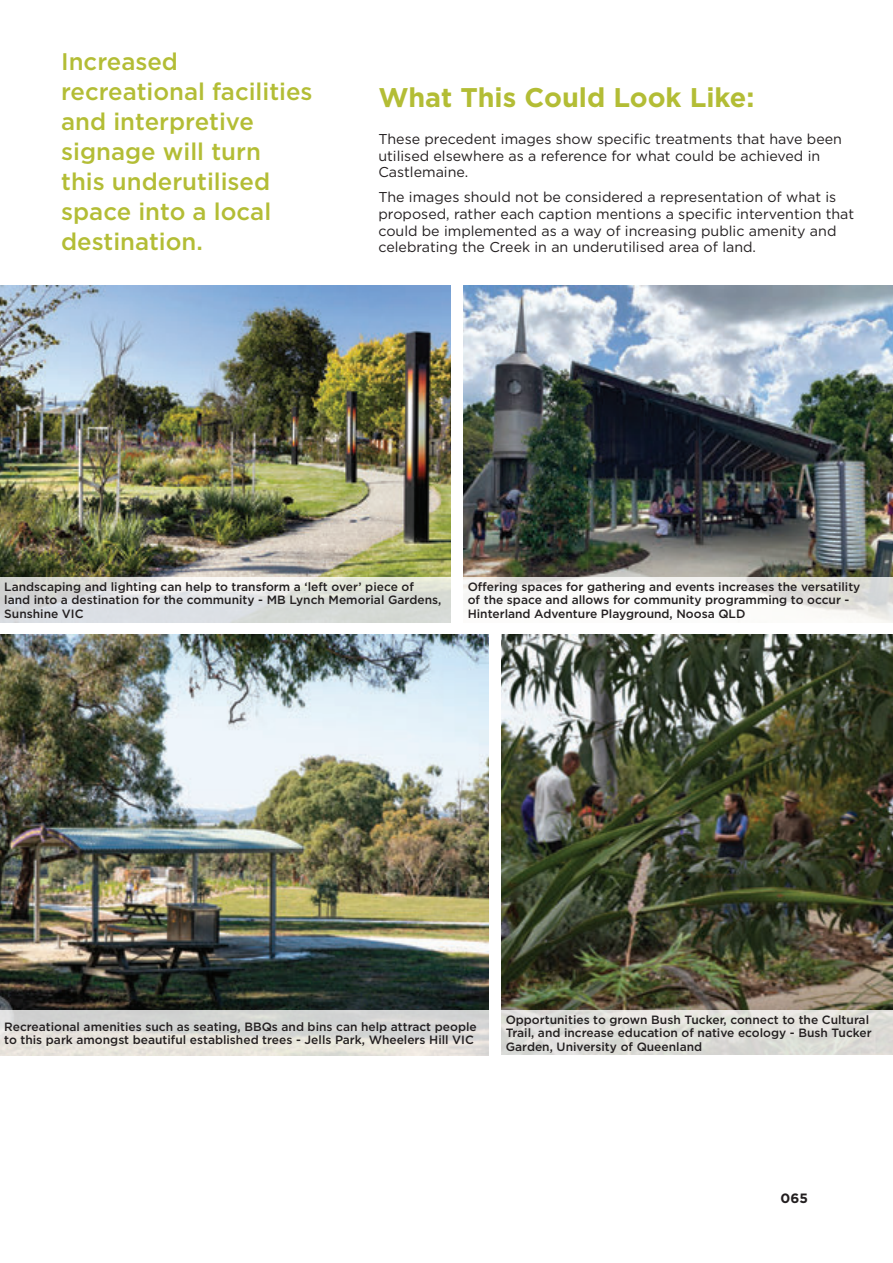
<style>
.page{position:relative;width:893px;height:1263px;background:#fff}
.page>*{position:absolute;margin:0;border:0;box-sizing:border-box;transform-origin:0 0}
.t1{font:700 27px "Gotham";color:#b3bd35}
.t2{font:500 24px/30px "Gotham";color:#b3bd35}
.t3{font:14.25px/16.5px "Gotham";color:#231f20}
.t4{font:700 13.5px "Gotham";color:#231f20}
.t5{font:500 12px/13.5px "Gotham";color:#231f20}
</style>
<div class="page">
<img style="left:501px;top:635px;width:392px;height:375px">
<img style="left:1px;top:635px;width:488px;height:375px">
<img style="left:463px;top:285px;width:430px;height:292px">
<img style="left:0;top:285px;width:451px;height:292px">
<svg style="left:0;top:1010px;width:489px;height:45px;background:#dcdbd7"></svg>
<svg style="left:463px;top:577px;width:430px;height:45px"></svg>
<svg style="left:0;top:577px;width:451px;height:45px;background:#dee0de"></svg>
<svg style="left:501px;top:1010px;width:392px;height:45px;background:#deded9"></svg>
<h2 class="t2" style="left:61px;top:47px;width:253px">Increased recreational facilities and interpretive signage will turn<br>this underutilised space into a local destination.</h2>
<h1 class="t1" style="left:378px;top:79px;width:377px">What This Could Look Like:</h1>
<p class="t3" style="left:378px;top:131px;width:465px">These precedent images show specific treatments that have been utilised elsewhere as a reference for what could be achieved in<br>Castlemaine.</p>
<p class="t3" style="left:378px;top:189px;width:477px">The images should not be considered a representation of what is proposed, rather each caption mentions a specific intervention that could be implemented as a way of increasing public amenity and celebrating the Creek in an underutilised area of land.</p>
<p class="t5" style="left:4px;top:580px;width:439px">Landscaping and lighting can help to transform a ‘left over’ piece of land into a destination for the community - MB Lynch Memorial Gardens,<br>Sunshine VIC</p>
<p class="t5" style="left:468px;top:580px;width:394px">Offering spaces for gathering and events increases the versatility of the space and allows for community programming to occur -<br>Hinterland Adventure Playground, Noosa QLD</p>
<p class="t5" style="left:4px;top:1019px;width:474px">Recreational amenities such as seating, BBQs and bins can help attract people to this park amongst beautiful established trees - Jells Park, Wheelers Hill VIC</p>
<p class="t5" style="left:506px;top:1013px;width:368px">Opportunities to grown Bush Tucker, connect to the Cultural<br>Trail, and increase education of native ecology - Bush Tucker<br>Garden, University of Queenland</p>
<p class="t4" style="left:781px;top:1189px;width:29px">065</p>
</div>
